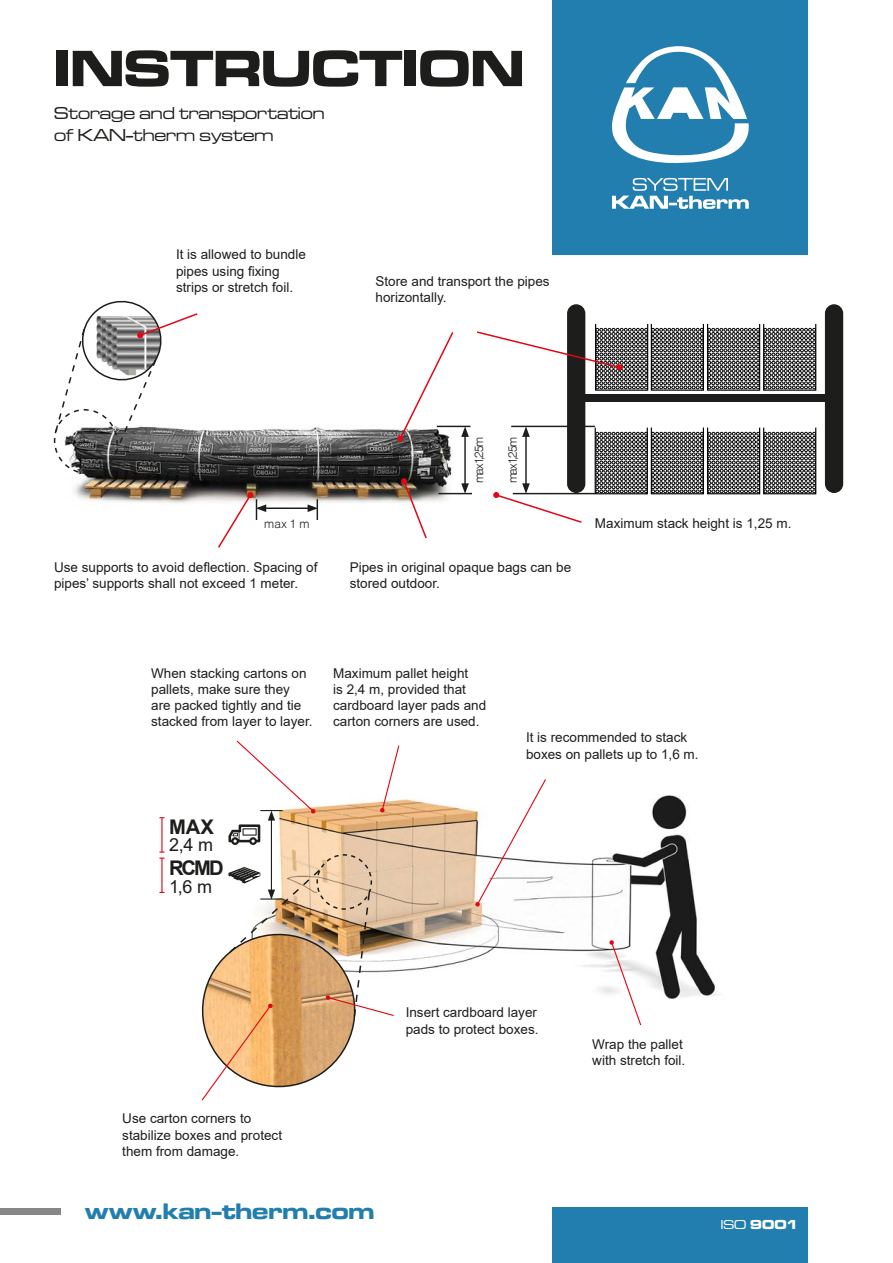
<style>
.page{position:relative;width:893px;height:1263px;background:#fff}
.page>*{position:absolute;margin:0;border:0;box-sizing:border-box;transform-origin:0 0}
.t1{font:52.95px "Microgramma D Bol Ext";color:#1d1d1b}
.t2{font:23.4px "Microgramma D Bol Ext";color:#227eae}
.t3{font:700 20.25px "Arial";letter-spacing:-.085em;color:#1d1d1b}
.t4{font:18px/21.6px "Microgramma D Med Ext";color:#1d1d1b}
.t5{font:18px "Arial";color:#1d1d1b}
.t6{font:13.5px/16.2px "Arial";color:#1d1d1b}
.t7{font:13.5px "Microgramma D Bol Ext";color:#fff}
.t8{font:12px "Swis 721 Lt EU";letter-spacing:-.015em;color:#1d1d1b}
.s1{font-family:"Microgramma D Med Ext"}
</style>
<div class="page">
<div style="left:553px;top:1208px;width:255px;height:55px;background:#227eae"></div>
<div style="left:553px;top:0;width:255px;height:255px;background:#227eae"></div>
<svg style="left:612px;top:46px;width:137px;height:163px"></svg>
<div style="left:0;top:1208px;width:61px;height:6px;background:#878787"></div>
<img style="left:74px;top:425px;width:398px;height:94px">
<div style="left:825px;top:304px;width:18px;height:189px;background:#1d1d1b;border-radius:9px"></div>
<div style="left:567px;top:304px;width:18px;height:189px;background:#1d1d1b;border-radius:9px"></div>
<div style="left:576px;top:394px;width:258px;height:8px;background:#1d1d1b"></div>
<svg style="left:597px;top:432px;width:217px;height:61px;background:#787878"></svg>
<div style="left:763px;top:428px;width:53px;height:66px;border:1px solid #000"></div>
<div style="left:707px;top:428px;width:53px;height:66px;border:1px solid #000"></div>
<div style="left:651px;top:428px;width:53px;height:66px;border:1px solid #000"></div>
<div style="left:595px;top:428px;width:53px;height:66px;border:1px solid #000"></div>
<hr style="left:438px;top:493px;width:34px;height:1px;background:#1d1d1b">
<hr style="left:511px;top:426px;width:84px;height:1px;background:#1d1d1b">
<hr style="left:264px;top:507px;width:46px;height:2px;background:#1d1d1b">
<svg style="left:308px;top:499px;width:10px;height:21px"></svg>
<hr style="left:437px;top:426px;width:33px;height:1px;background:#1d1d1b">
<hr style="left:513px;top:493px;width:82px;height:1px;background:#1d1d1b">
<hr style="left:464px;top:434px;width:2px;height:52px;background:#1d1d1b">
<svg style="left:461px;top:427px;width:8px;height:10px"></svg>
<svg style="left:461px;top:483px;width:8px;height:10px"></svg>
<hr style="left:525px;top:434px;width:2px;height:52px;background:#1d1d1b">
<svg style="left:522px;top:427px;width:8px;height:10px"></svg>
<svg style="left:217px;top:492px;width:49px;height:56px"></svg>
<svg style="left:493px;top:483px;width:90px;height:40px"></svg>
<svg style="left:397px;top:332px;width:58px;height:110px"></svg>
<svg style="left:401px;top:478px;width:27px;height:61px"></svg>
<svg style="left:477px;top:328px;width:339px;height:61px"></svg>
<img style="left:270px;top:795px;width:449px;height:204px">
<hr style="left:271px;top:818px;width:1px;height:74px;background:#1d1d1b">
<svg style="left:475px;top:779px;width:72px;height:128px"></svg>
<svg style="left:609px;top:940px;width:33px;height:86px"></svg>
<svg style="left:380px;top:745px;width:20px;height:68px"></svg>
<svg style="left:53px;top:300px;width:146px;height:176px"></svg>
<svg style="left:228px;top:740px;width:88px;height:105px"></svg>
<svg style="left:201px;top:853px;width:194px;height:248px"></svg>
<hr style="left:161px;top:818px;width:2px;height:34px;background:#e30613">
<hr style="left:161px;top:858px;width:2px;height:34px;background:#e30613">
<svg style="left:159px;top:851px;width:5px;height:8px"></svg>
<h1 class="t1" style="left:54px;top:33px;width:472px">INSTRUCTION</h1>
<h3 class="t4" style="left:54px;top:102px;width:272px">Storage and transportation of KAN-therm system</h3>
<p class="t6" style="left:176px;top:246px;width:131px">It is allowed to bundle pipes using fixing strips or stretch foil.</p>
<p class="t6" style="left:375px;top:273px;width:176px">Store and transport the pipes horizontally.</p>
<p class="t8" style="left:264px;top:516px;width:47px">max1m</p>
<p class="t6" style="left:54px;top:559px;width:265px">Use supports to avoid deflection. Spacing of pipes’ supports shall not exceed 1 meter.</p>
<p class="t8" style="left:471px;top:483px;width:48px;rotate:-90deg">max1,25m</p>
<p class="t8" style="left:505px;top:483px;width:48px;rotate:-90deg">max1,25m</p>
<p class="t6" style="left:350px;top:559px;width:223px">Pipes in original opaque bags can be stored outdoor.</p>
<p class="t6" style="left:595px;top:515px;width:198px">Maximum stack height is 1,25 m.</p>
<p class="t6" style="left:151px;top:665px;width:163px">When stacking cartons on pallets, make sure they are packed tightly and tie stacked from layer to layer.</p>
<p class="t6" style="left:333px;top:665px;width:155px">Maximum pallet height<br>is 2,4 m, provided that cardboard layer pads and carton corners are used.</p>
<h3 class="t3" style="left:169px;top:812px;width:47px">MAX</h3>
<h3 class="t5" style="left:169px;top:832px;width:46px">2,4 m</h3>
<h3 class="t3" style="left:169px;top:853px;width:56px">RCMD</h3>
<h3 class="t5" style="left:169px;top:874px;width:45px">1,6 m</h3>
<p class="t6" style="left:526px;top:729px;width:174px">It is recommended to stack boxes on pallets up to 1,6 m.</p>
<p class="t6" style="left:122px;top:1110px;width:161px">Use carton corners to stabilize boxes and protect them from damage.</p>
<h2 class="t2" style="left:85px;top:1195px;width:291px">www.kan-therm.com</h2>
<p class="t6" style="left:406px;top:1004px;width:134px">Insert cardboard layer pads to protect boxes.</p>
<p class="t6" style="left:592px;top:1036px;width:95px">Wrap the pallet with stretch foil.</p>
<p class="t7" style="left:721px;top:1216px;width:79px"><span class="s1">ISO</span> 9001</p>
</div>
